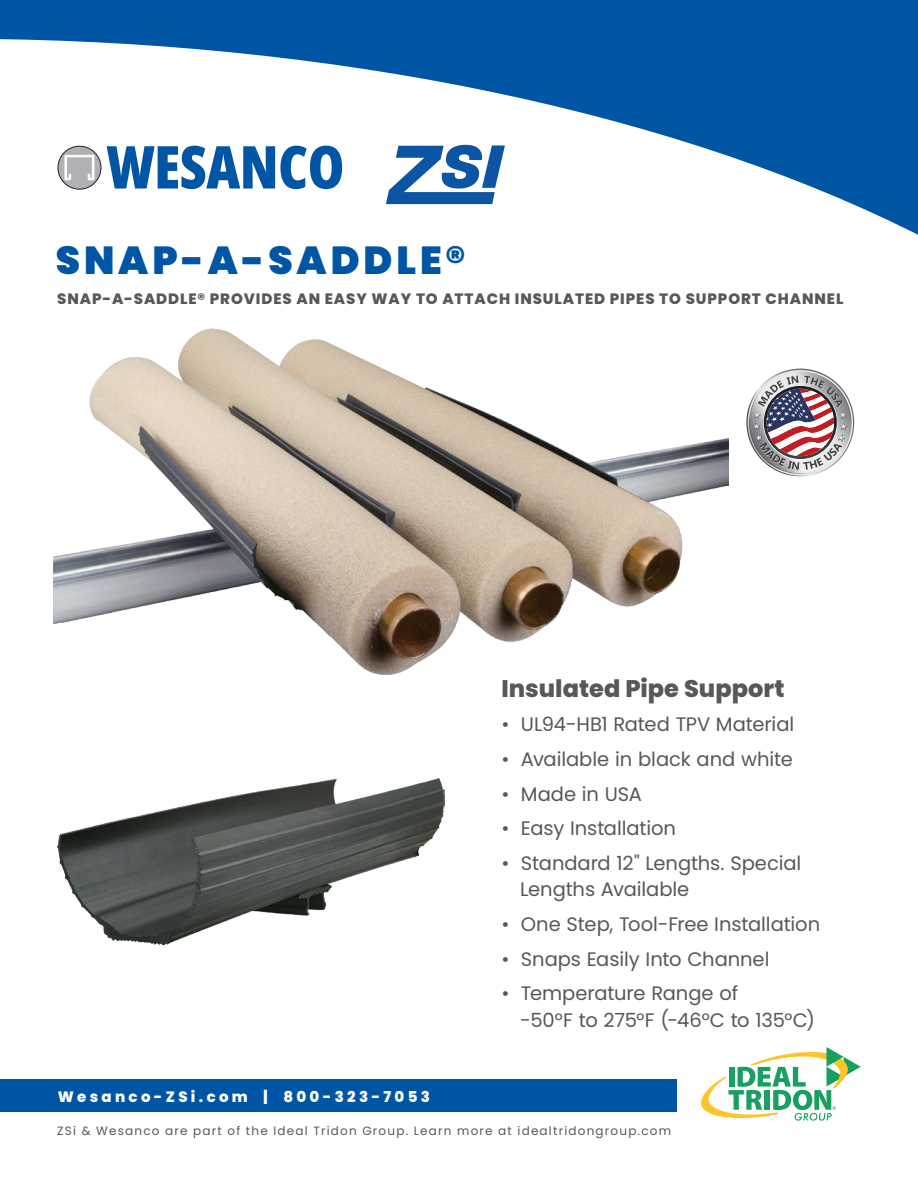
<style>
.page{position:relative;width:918px;height:1188px;background:#fff}
.page>*{position:absolute;margin:0;border:0;box-sizing:border-box;transform-origin:0 0}
.t1{font:900 39px "Poppins";letter-spacing:.1em;color:#0155a5}
.t2{font:800 24px "Poppins";color:#57585a}
.t3{font:19.5px/26.2px "Poppins";letter-spacing:-.005em;color:#57585a}
.t4{font:800 15px "Poppins";letter-spacing:.06em;color:#57585a}
.t5{font:800 15px "Poppins";letter-spacing:.22em;color:#fff}
.t6{font:12px "Poppins";letter-spacing:.1em;color:#57585a}
</style>
<div class="page">
<img style="left:54px;top:328px;width:674px;height:346px">
<img style="left:58px;top:779px;width:386px;height:166px">
<svg style="left:748px;top:370px;width:105px;height:106px"></svg>
<svg style="left:750px;top:372px;width:101px;height:101px"></svg>
<svg style="left:753px;top:376px;width:95px;height:94px"></svg>
<svg style="left:0;top:0;width:918px;height:235px"></svg>
<svg style="left:386px;top:145px;width:119px;height:59px"></svg>
<svg style="left:58px;top:146px;width:43px;height:43px"></svg>
<div style="left:58px;top:146px;width:43px;height:44px;border:1px solid #231f20;border-radius:50%"></div>
<svg style="left:64px;top:155px;width:31px;height:26px"></svg>
<svg style="left:107px;top:146px;width:235px;height:43px"></svg>
<div style="left:0;top:1080px;width:676px;height:32px;background:#0155a5"></div>
<svg style="left:701px;top:1047px;width:160px;height:74px"></svg>
<h1 class="t1" style="left:56px;top:238px;width:411px">SNAP-A-SADDLE®</h1>
<p class="t4" style="left:57px;top:290px;width:788px">SNAP-A-SADDLE® PROVIDES AN EASY WAY TO ATTACH INSULATED PIPES TO SUPPORT CHANNEL</p>
<p class="t2" style="left:501px;top:674px;width:285px">Insulated Pipe Support</p>
<p class="t3" style="left:501px;top:711px;width:294px">• UL94-HB1 Rated TPV Material</p>
<p class="t3" style="left:501px;top:746px;width:293px">• Available in black and white</p>
<p class="t3" style="left:501px;top:781px;width:142px">• Made in USA</p>
<p class="t3" style="left:501px;top:815px;width:176px">• Easy Installation</p>
<p class="t3" style="left:520px;top:850px;width:283px;text-indent:-19px">• Standard 12" Lengths. Special<br>Lengths Available</p>
<p class="t3" style="left:501px;top:911px;width:320px">• One Step, Tool-Free Installation</p>
<p class="t3" style="left:501px;top:946px;width:270px">• Snaps Easily Into Channel</p>
<p class="t3" style="left:520px;top:980px;width:296px;text-indent:-19px">• Temperature Range of<br>-50°F to 275°F (-46°C to 135°C)</p>
<p class="t5" style="left:58px;top:1088px;width:374px">Wesanco-ZSi.com | 800-323-7053</p>
<p class="t6" style="left:57px;top:1123px;width:615px">ZSi &amp; Wesanco are part of the Ideal Tridon Group. Learn more at idealtridongroup.com</p>
</div>
